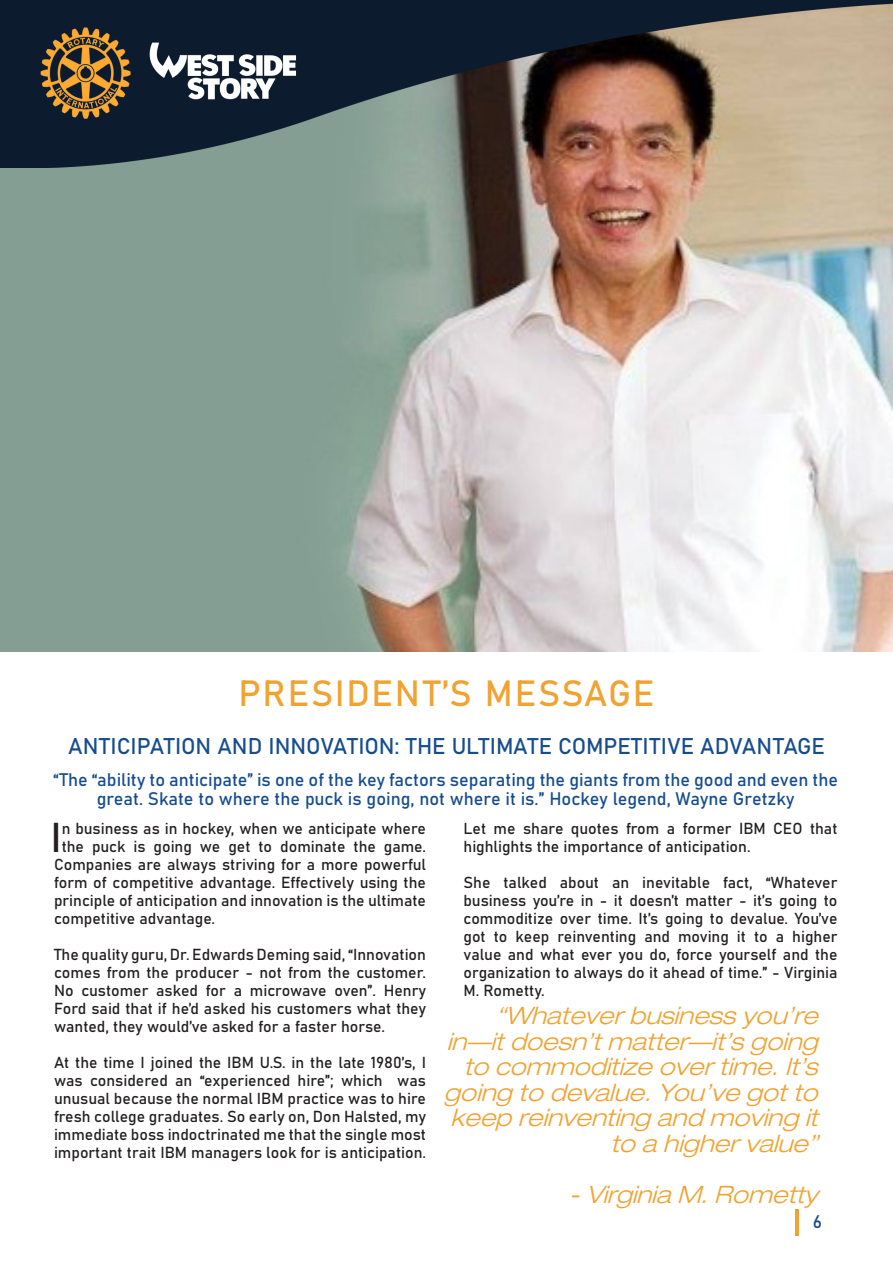
<style>
.page{position:relative;width:893px;height:1263px;background:#fff}
.page>*{position:absolute;margin:0;border:0;box-sizing:border-box;transform-origin:0 0}
.t1{font:41.1px "Bahnschrift";color:#231f20}
.t2{font:36px "Bahnschrift";letter-spacing:.045em;color:#f1a332}
.t3{font:italic 300 expanded 24px/25.5px "Helvetica Neue LT Pro";color:#f1a332;text-align:right}
.t4{font:22.5px "Bahnschrift";color:#164d8f}
.t5{font:18px/19.5px "Bahnschrift";color:#164d8f;text-align:center}
.t6{font:15.75px/18px "Bahnschrift";color:#231f20;text-align:justify}
</style>
<div class="page">
<hr style="left:795px;top:1209px;width:3px;height:26px;background:#f1a332">
<img style="left:0;top:170px;width:893px;height:482px">
<img style="left:0;top:0;width:893px;height:170px">
<p class="t2" style="left:239px;top:666px;width:417px">PRESIDENT’S MESSAGE</p>
<p class="t4" style="left:68px;top:729px;width:758px">ANTICIPATION AND INNOVATION: THE ULTIMATE COMPETITIVE ADVANTAGE</p>
<p class="t5" style="left:53px;top:768px;width:786px">“The “ability to anticipate” is one of the key factors separating the giants from the good and even the great. Skate to where the puck is going, not where it is.” Hockey legend, Wayne Gretzky</p>
<p class="t6" style="left:464px;top:819px;width:375px">Let me share quotes from a former IBM CEO that highlights the importance of anticipation.</p>
<p class="t6" style="left:464px;top:873px;width:375px">She talked about an inevitable fact, “Whatever business you’re in - it doesn’t matter - it’s going to commoditize over time. It’s going to devalue. You’ve got to keep reinventing and moving it to a higher value and what ever you do, force yourself and the organization to always do it ahead of time.” - Virginia M. Rometty.</p>
<p class="t1" style="left:50px;top:806px;width:13px">I</p>
<p class="t6" style="left:62px;top:819px;width:366px">n business as in hockey, when we anticipate where</p>
<p class="t6" style="left:62px;top:837px;width:366px">the puck is going we get to dominate the game.</p>
<p class="t6" style="left:54px;top:855px;width:374px">Companies are always striving for a more powerful</p>
<p class="t6" style="left:54px;top:873px;width:373px">form of competitive advantage. Effectively using the</p>
<p class="t6" style="left:54px;top:891px;width:374px">principle of anticipation and innovation is the ultimate</p>
<p class="t6" style="left:54px;top:909px;width:163px">competitive advantage.</p>
<p class="t6" style="left:54px;top:945px;width:374px">The quality guru, Dr. Edwards Deming said, “Innovation comes from the producer - not from the customer.<br>No customer asked for a microwave oven”. Henry Ford said that if he’d asked his customers what they wanted, they would’ve asked for a faster horse.</p>
<p class="t6" style="left:54px;top:1053px;width:374px">At the time I joined the IBM U.S. in the late 1980’s, I was considered an “experienced hire”; which was unusual because the normal IBM practice was to hire fresh college graduates. So early on, Don Halsted, my immediate boss indoctrinated me that the single most important trait IBM managers look for is anticipation.</p>
<p class="t3" style="left:444px;top:1003px;width:383px">“Whateverbusinessyou’re in—itdoesn’tmatter—it’sgoing to commoditize overtime.It’s going to devalue.You’ve gotto keep reinventing and moving it to a highervalue”</p>
<p class="t3" style="left:569px;top:1181px;width:250px">-Virginia M.Rometty</p>
<p class="t5" style="left:813px;top:1210px;width:11px">6</p>
</div>
